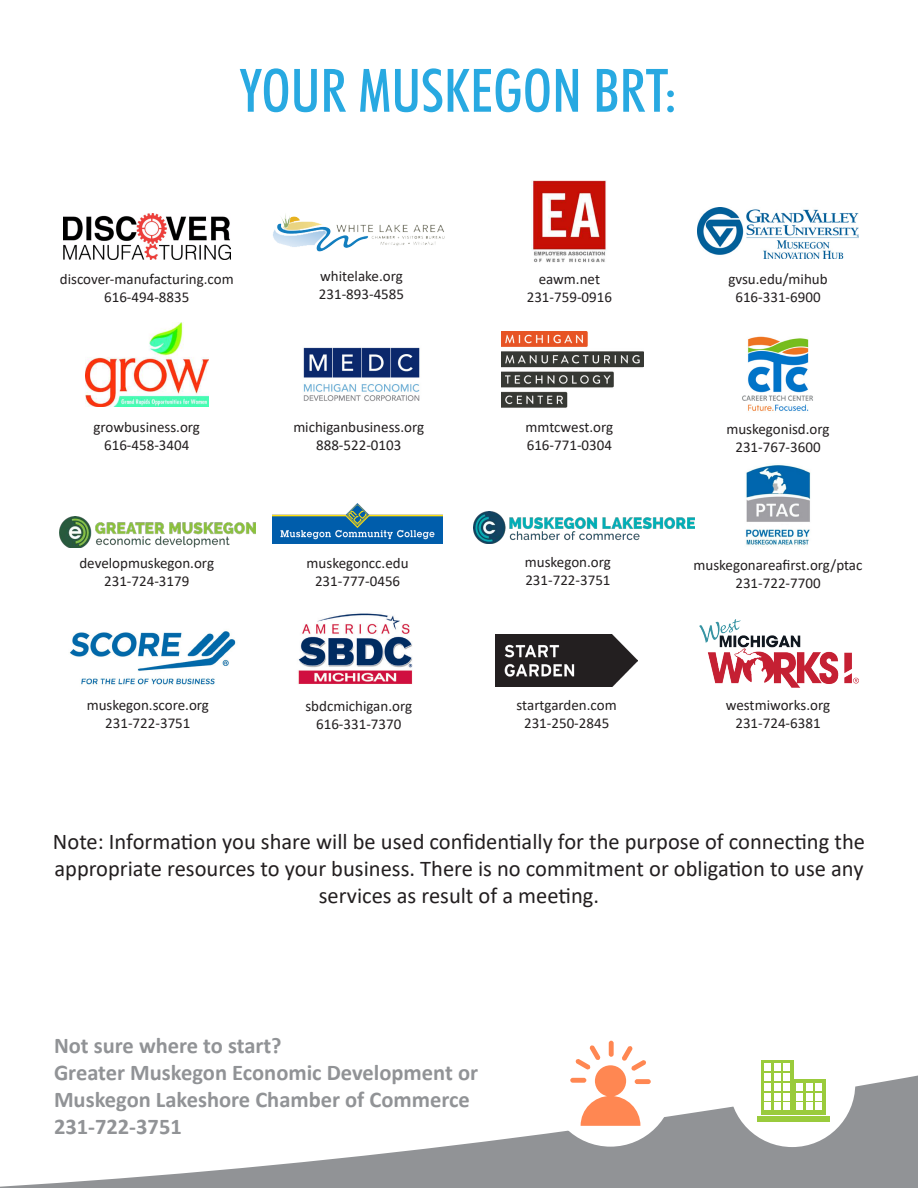
<style>
.page{position:relative;width:918px;height:1188px;background:#fff}
.page>*{position:absolute;margin:0;border:0;box-sizing:border-box;transform-origin:0 0}
.t1{font:500 condensed 60px "Futura BT";color:#28a9e1}
.t2{font:22.5px/27px "Calibri";color:#231f20;text-align:center}
.t3{font:700 22.5px/27px "Calibri";color:#919396}
.t4{font:15px/18px "Calibri";color:#231f20;text-align:center}
</style>
<div class="page">
<svg style="left:0;top:1075px;width:918px;height:113px"></svg>
<div style="left:729px;top:1021px;width:126px;height:126px;background:#fff;border-radius:50%"></div>
<svg style="left:761px;top:1061px;width:32px;height:54px"></svg>
<div style="left:765px;top:1064px;width:6px;height:7px;background:#fff"></div>
<div style="left:774px;top:1064px;width:7px;height:7px;background:#fff"></div>
<div style="left:783px;top:1064px;width:7px;height:7px;background:#fff"></div>
<div style="left:765px;top:1073px;width:6px;height:7px;background:#fff"></div>
<div style="left:774px;top:1073px;width:7px;height:7px;background:#fff"></div>
<div style="left:783px;top:1073px;width:7px;height:7px;background:#fff"></div>
<div style="left:765px;top:1083px;width:6px;height:7px;background:#fff"></div>
<div style="left:774px;top:1083px;width:7px;height:7px;background:#fff"></div>
<div style="left:783px;top:1083px;width:7px;height:7px;background:#fff"></div>
<div style="left:765px;top:1093px;width:6px;height:7px;background:#fff"></div>
<div style="left:774px;top:1093px;width:7px;height:7px;background:#fff"></div>
<div style="left:783px;top:1093px;width:7px;height:7px;background:#fff"></div>
<div style="left:765px;top:1103px;width:6px;height:7px;background:#fff"></div>
<div style="left:774px;top:1103px;width:7px;height:7px;background:#fff"></div>
<div style="left:783px;top:1103px;width:7px;height:7px;background:#fff"></div>
<div style="left:793px;top:1080px;width:32px;height:35px;background:#9acb3c"></div>
<div style="left:797px;top:1083px;width:6px;height:7px;background:#fff"></div>
<div style="left:806px;top:1083px;width:7px;height:7px;background:#fff"></div>
<div style="left:815px;top:1083px;width:7px;height:7px;background:#fff"></div>
<div style="left:797px;top:1093px;width:6px;height:7px;background:#fff"></div>
<div style="left:806px;top:1093px;width:7px;height:7px;background:#fff"></div>
<div style="left:815px;top:1093px;width:7px;height:7px;background:#fff"></div>
<div style="left:797px;top:1103px;width:6px;height:7px;background:#fff"></div>
<div style="left:806px;top:1103px;width:7px;height:7px;background:#fff"></div>
<div style="left:815px;top:1103px;width:7px;height:7px;background:#fff"></div>
<div style="left:757px;top:1116px;width:73px;height:6px;background:#9acb3c"></div>
<div style="left:547px;top:1020px;width:127px;height:127px;background:#fff;border-radius:50%"></div>
<div style="left:595px;top:1065px;width:31px;height:32px;background:#ff8752;border-radius:50%"></div>
<svg style="left:581px;top:1096px;width:59px;height:30px"></svg>
<div style="left:570px;top:1078px;width:16px;height:5px;background:#ff8752;border-radius:2px"></div>
<svg style="left:575px;top:1045px;width:26px;height:25px"></svg>
<div style="left:609px;top:1041px;width:5px;height:16px;background:#ff8752;border-radius:2px"></div>
<svg style="left:622px;top:1046px;width:24px;height:25px"></svg>
<div style="left:635px;top:1079px;width:16px;height:5px;background:#ff8752;border-radius:2px"></div>
<img style="left:63px;top:214px;width:167px;height:46px">
<img style="left:697px;top:208px;width:162px;height:50px">
<img style="left:298px;top:613px;width:115px;height:71px">
<img style="left:85px;top:323px;width:123px;height:84px">
<img style="left:60px;top:516px;width:196px;height:32px">
<img style="left:69px;top:631px;width:167px;height:54px">
<img style="left:303px;top:347px;width:117px;height:54px">
<img style="left:273px;top:503px;width:170px;height:41px">
<img style="left:495px;top:635px;width:143px;height:51px">
<img style="left:531px;top:181px;width:76px;height:81px">
<img style="left:502px;top:332px;width:141px;height:76px">
<img style="left:699px;top:619px;width:160px;height:68px">
<img style="left:273px;top:214px;width:172px;height:38px">
<img style="left:474px;top:511px;width:220px;height:32px">
<img style="left:746px;top:465px;width:65px;height:81px">
<img style="left:742px;top:336px;width:71px;height:75px">
<h1 class="t1" style="left:239px;top:68px;width:441px">YOUR MUSKEGON BRT:</h1>
<p class="t4" style="left:319px;top:266px;width:87px;text-align:left">whitelake.org<br>231-893-4585</p>
<p class="t4" style="left:60px;top:270px;width:175px">discover-manufacturing.com<br>616-494-8835</p>
<p class="t4" style="left:728px;top:270px;width:101px">gvsu.edu/mihub<br>616-331-6900</p>
<p class="t4" style="left:527px;top:270px;width:87px">eawm.net<br>231-759-0916</p>
<p class="t4" style="left:93px;top:417px;width:108px">growbusiness.org<br>616-458-3404</p>
<p class="t4" style="left:293px;top:417px;width:132px">michiganbusiness.org<br>888-522-0103</p>
<p class="t4" style="left:526px;top:417px;width:89px;text-align:left">mmtcwest.org<br>616-771-0304</p>
<p class="t4" style="left:726px;top:419px;width:105px">muskegonisd.org<br>231-767-3600</p>
<p class="t4" style="left:79px;top:553px;width:136px">developmuskegon.org<br>231-724-3179</p>
<p class="t4" style="left:307px;top:553px;width:103px">muskegoncc.edu<br>231-777-0456</p>
<p class="t4" style="left:525px;top:552px;width:88px;text-align:left">muskegon.org<br>231-722-3751</p>
<p class="t4" style="left:694px;top:556px;width:170px">muskegonareafirst.org/ptac<br>231-722-7700</p>
<p class="t4" style="left:87px;top:696px;width:124px">muskegon.score.org<br>231-722-3751</p>
<p class="t4" style="left:305px;top:696px;width:108px">sbdcmichigan.org<br>616-331-7370</p>
<p class="t4" style="left:517px;top:696px;width:102px">startgarden.com<br>231-250-2845</p>
<p class="t4" style="left:726px;top:696px;width:106px">westmiworks.org<br>231-724-6381</p>
<h2 class="t2" style="left:53px;top:827px;width:814px">Note: Information you share will be used confidentially for the purpose of connecting the appropriate resources to your business. There is no commitment or obligation to use any services as result of a meeting.</h2>
<h2 class="t3" style="left:54px;top:1032px;width:426px">Not sure where to start?<br>Greater Muskegon Economic Development or<br>Muskegon Lakeshore Chamber of Commerce<br>231-722-3751</h2>
</div>
